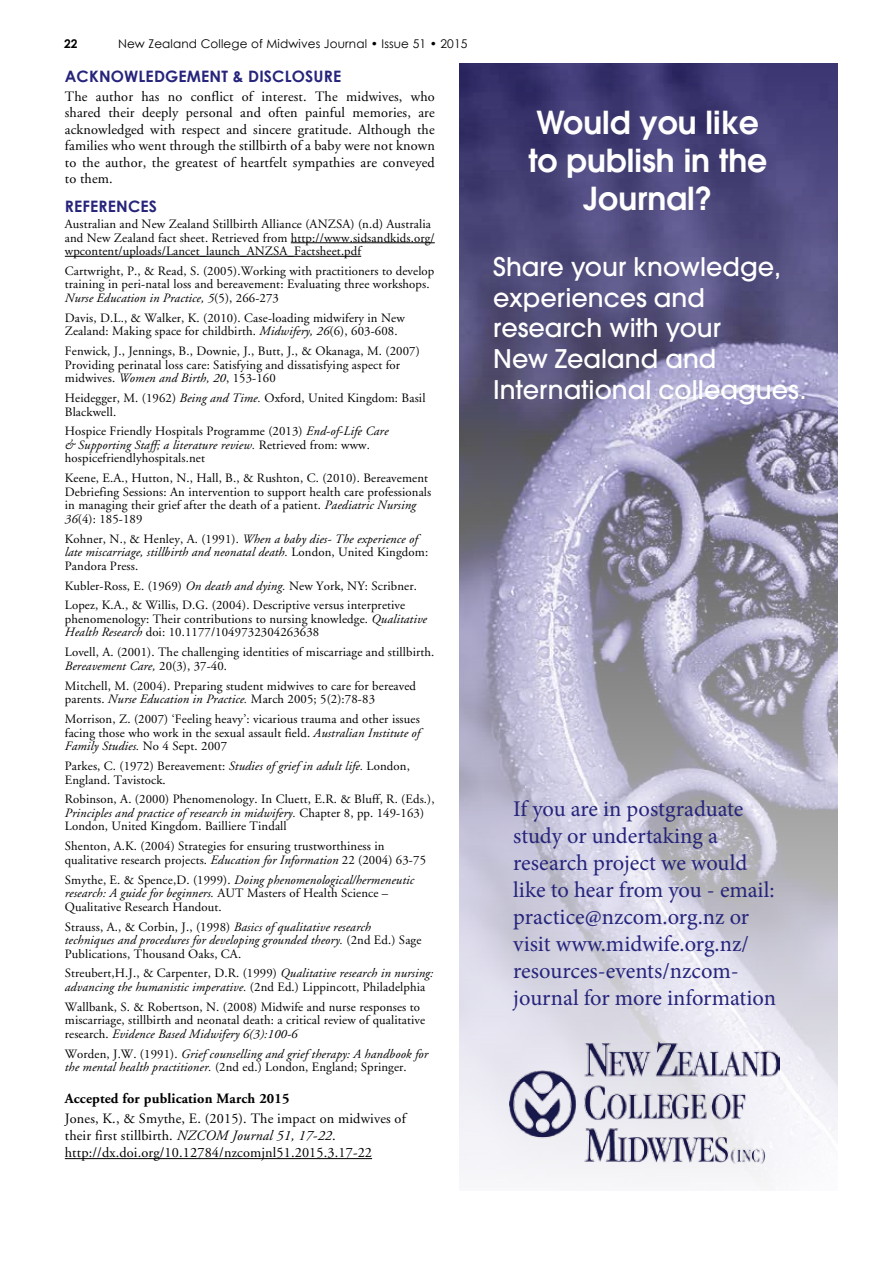
<style>
.page{position:relative;width:893px;height:1263px;background:#fff}
.page>*{position:absolute;margin:0;border:0;box-sizing:border-box;transform-origin:0 0}
.t1{font:600 31.5px/37.8px "Avant Garde CE";color:#fff;text-align:center}
.t2{font:500 25.5px/30.6px "Avant Garde";color:#fff}
.t3{font:22.5px/27px "Minion Pro";color:#26247b}
.t4{font:700 15.75px "Century Gothic";letter-spacing:.01em;color:#26247b}
.t5{font:14.25px/16.5px "Adobe Garamond";letter-spacing:.01em;color:#000;text-align:justify}
.t6{font:700 14.25px "Adobe Garamond";letter-spacing:.01em;color:#000}
.t7{font:12.75px/13.5px "Adobe Garamond";letter-spacing:.01em;color:#000}
.t8{font:italic 12.75px/13.5px "Adobe Garamond";letter-spacing:.01em;color:#000}
.t9{font:12px "Century Gothic";letter-spacing:.01em;color:#000}
.t10{font:700 12px "Century Gothic";color:#000}
.s1{font-style:italic}
.s2{font-style:normal}
</style>
<div class="page">
<img style="left:459px;top:64px;width:379px;height:1118px">
<img style="left:509px;top:1041px;width:270px;height:123px">
<hr style="left:291px;top:242px;width:144px;height:1px;background:#000">
<hr style="left:65px;top:256px;width:296px;height:1px;background:#000">
<hr style="left:65px;top:1158px;width:307px;height:1px;background:#000">
<p class="t10" style="left:64px;top:34px;width:15px">22</p>
<p class="t9" style="left:118px;top:35px;width:351px">New Zealand College of Midwives Journal • Issue 51 • 2015</p>
<p class="t4" style="left:65px;top:64px;width:70px">ACKNOWLE</p>
<p class="t4" style="left:154px;top:64px;width:36px">DGEME</p>
<p class="t4" style="left:210px;top:64px;width:131px">NT &amp; DISCLOSURE</p>
<p class="t5" style="left:65px;top:88px;width:371px">The author has no conflict of interest. The midwives, who shared their deeply personal and often painful memories, are acknowledged with respect and sincere gratitude. Although the families who went through the stillbirth of a baby were not known to the author, the greatest of heartfelt sympathies are conveyed to them.</p>
<p class="t4" style="left:65px;top:195px;width:9px">REFE</p>
<p class="t4" style="left:99px;top:195px;width:51px">RENCES</p>
<p class="t7" style="left:65px;top:218px;width:371px">Australian and New Zealand Stillbirth Alliance (ANZSA) (n.d) Australia and New Zealand fact sheet. Retrieved from http://www.sidsandkids.org/ wpcontent/uploads/Lancet_launch_ANZSA_Factsheet.pdf</p>
<p class="t7" style="left:65px;top:264px;width:371px">Cartwright, P., &amp; Read, S. (2005).Working with practitioners to develop training in peri-natal loss and bereavement: Evaluating three workshops.<br><span class="s1">Nurse Education in Practice, 5</span>(5), 266-273</p>
<p class="t7" style="left:65px;top:311px;width:341px">Davis, D.L., &amp; Walker, K. (2010). Case-loading midwifery in New<br>Zealand: Making space for childbirth. <span class="s1">Midwifery, 26</span>(6), 603-608.</p>
<p class="t7" style="left:65px;top:345px;width:356px">Fenwick, J., Jennings, B., Downie, J., Butt, J., &amp; Okanaga, M. (2007)<br>Providing perinatal loss care: Satisfying and dissatisfying aspect for midwives. <span class="s1">Women and Birth, 20</span>, 153-160</p>
<p class="t7" style="left:65px;top:392px;width:362px">Heidegger, M. (1962) <span class="s1">Being and Time.</span> Oxford, United Kingdom: Basil<br>Blackwell.</p>
<p class="t7" style="left:65px;top:425px;width:325px">Hospice Friendly Hospitals Programme (2013) <span class="s1">End-of-Life Care &amp; Supporting Staff; a literature review.</span> Retrieved from: www. hospicefriendlyhospitals.net</p>
<p class="t7" style="left:65px;top:472px;width:368px">Keene, E.A., Hutton, N., Hall, B., &amp; Rushton, C. (2010). Bereavement Debriefing Sessions: An intervention to support health care professionals in managing their grief after the death of a patient. <span class="s1">Paediatric Nursing 36</span>(4): 185-189</p>
<p class="t8" style="left:65px;top:532px;width:365px"><span class="s2">Kohner, N., &amp; Henley, A. (1991).</span> When a baby dies- The experience of late miscarriage, stillbirth and neonatal death. <span class="s2">London, United Kingdom:<br>Pandora Press.</span></p>
<p class="t7" style="left:65px;top:576px;width:354px;line-height:20px">Kubler-Ross, E. (1969) <span class="s1">On death and dying.</span> New York, NY: Scribner.<br>Lopez, K.A., &amp; Willis, D.G. (2004). Descriptive versus interpretive</p>
<p class="t7" style="left:65px;top:612px;width:364px">phenomenology: Their contributions to nursing knowledge. <span class="s1">Qualitative<br>Health Research</span> doi: 10.1177/1049732304263638</p>
<p class="t7" style="left:65px;top:646px;width:371px">Lovell, A. (2001). The challenging identities of miscarriage and stillbirth.<br><span class="s1">Bereavement Care,</span> 20(3), 37-40.</p>
<p class="t7" style="left:65px;top:679px;width:353px">Mitchell, M. (2004). Preparing student midwives to care for bereaved parents. <span class="s1">Nurse Education in Practice.</span> March 2005; 5(2):78-83</p>
<p class="t7" style="left:65px;top:713px;width:357px;text-align:justify">Morrison, Z. (2007) ‘Feeling heavy’: vicarious trauma and other issues facing those who work in the sexual assault field. <span class="s1">Australian Institute of Family Studies.</span> No 4 Sept. 2007</p>
<p class="t7" style="left:65px;top:759px;width:347px">Parkes, C. (1972) Bereavement: <span class="s1">Studies of grief in adult life.</span> London,<br>England. Tavistock.</p>
<p class="t7" style="left:65px;top:793px;width:371px">Robinson, A. (2000) Phenomenology. In Cluett, E.R. &amp; Bluff, R. (Eds.),<br><span class="s1">Principles and practice of research in midwifery.</span> Chapter 8, pp. 149-163)<br>London, United Kingdom. Bailliere Tindall</p>
<p class="t7" style="left:65px;top:840px;width:363px">Shenton, A.K. (2004) Strategies for ensuring trustworthiness in qualitative research projects. <span class="s1">Education for Information</span> 22 (2004) 63-75</p>
<p class="t7" style="left:65px;top:873px;width:351px">Smythe, E. &amp; Spence,D. (1999). <span class="s1">Doing phenomenological/hermeneutic research: A guide for beginners.</span> AUT Masters of Health Science –<br>Qualitative Research Handout.</p>
<p class="t8" style="left:65px;top:920px;width:358px"><span class="s2">Strauss, A., &amp; Corbin, J., (1998)</span> Basics of qualitative research techniques and procedures for developing grounded theory. <span class="s2">(2nd Ed.) Sage<br>Publications, Thousand Oaks, CA.</span></p>
<p class="t7" style="left:65px;top:967px;width:370px">Streubert,H.J., &amp; Carpenter, D.R. (1999) <span class="s1">Qualitative research in nursing: advancing the humanistic imperative.</span> (2nd Ed.) Lippincott, Philadelphia</p>
<p class="t7" style="left:65px;top:1000px;width:362px">Wallbank, S. &amp; Robertson, N. (2008) Midwife and nurse responses to miscarriage, stillbirth and neonatal death: a critical review of qualitative research. <span class="s1">Evidence Based Midwifery 6(3):100-6</span></p>
<p class="t8" style="left:65px;top:1047px;width:365px"><span class="s2">Worden, J.W. (1991).</span> Grief counselling and grief therapy: A handbook for the mental health practitioner. <span class="s2">(2nd ed.) London, England; Springer.</span></p>
<p class="t6" style="left:65px;top:1091px;width:226px">Accepted for publication March 2015</p>
<p class="t5" style="left:65px;top:1110px;width:342px;line-height:17.2px;text-align:left">Jones, K., &amp; Smythe, E. (2015). The impact on midwives of their first stillbirth. <span class="s1">NZCOM Journal 51, 17-22</span>. http://dx.doi.org/10.12784/nzcomjnl51.2015.3.17-22</p>
<h1 class="t1" style="left:528px;top:103px;width:241px">Would you like to publish in the<br>Journal?</h1>
<h2 class="t2" style="left:493px;top:252px;width:315px">Share your knowledge, experiences and research with your<br>New Zealand and<br>International colleagues.</h2>
<h3 class="t3" style="left:513px;top:795px;width:264px">If you are in postgraduate study or undertaking a research project we would like to hear from you - email: practice@nzcom.org.nz or visit www.midwife.org.nz/ resources-events/nzcom&shy;journal for more information</h3>
</div>
